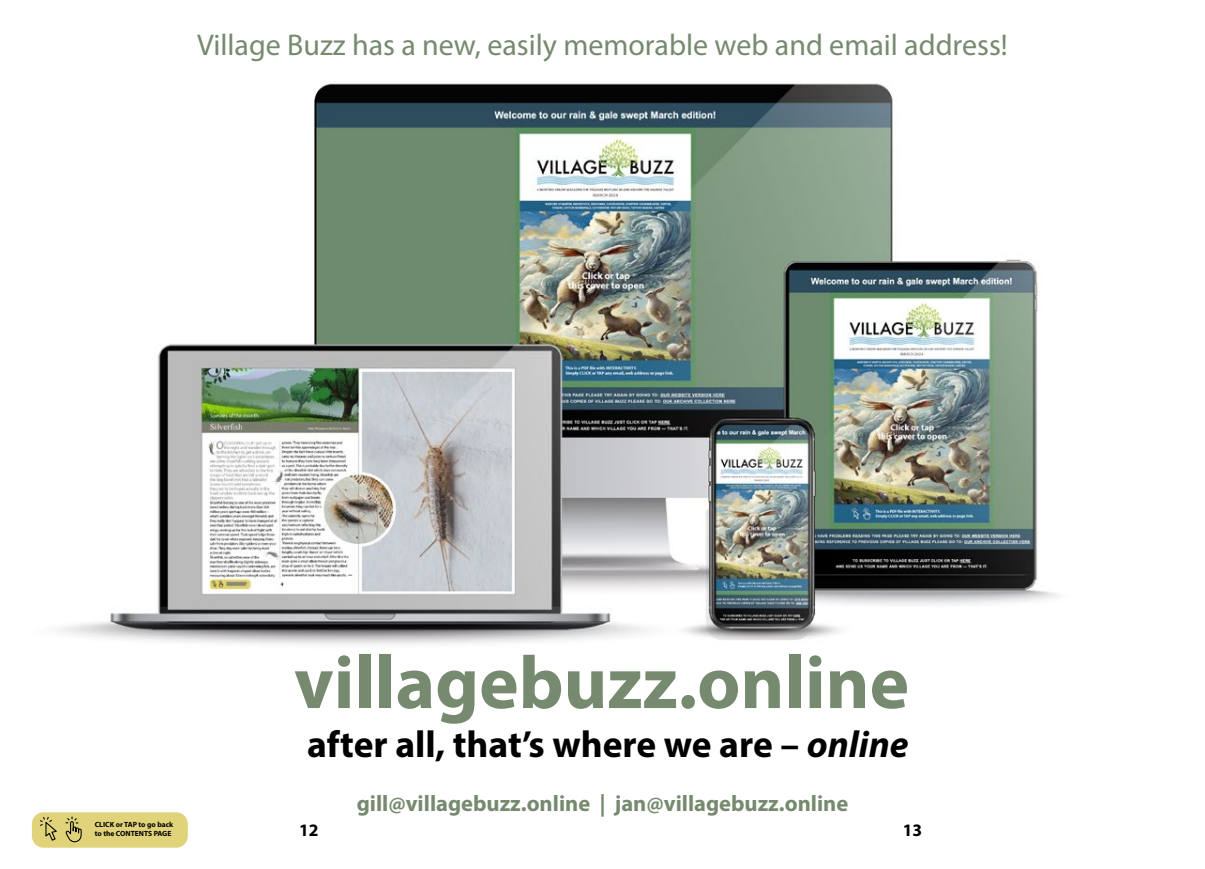
<style>
.page{position:relative;width:1205px;height:869px;background:#fff}
.page>*{position:absolute;margin:0;border:0;box-sizing:border-box;transform-origin:0 0}
.t1{font:700 75px "Myriad Pro";color:#768a6f}
.t2{font:700 37.5px "Myriad Pro";color:#000}
.t3{font:30px "Myriad Pro";color:#768a6f}
.t4{font:700 22.5px "Myriad Pro";color:#768a6f}
.t5{font:700 17.5px "Myriad Pro";color:#000}
.t6{font:700 7.5px/8.8px "Myriad Pro";color:#000}
.s1{font-style:italic}
</style>
<div class="page">
<img style="left:60px;top:83px;width:997px;height:562px">
<div style="left:32px;top:811px;width:156px;height:36px;background:#e1d37a;border-radius:12px"></div>
<svg style="left:40px;top:816px;width:42px;height:27px"></svg>
<p class="t3" style="left:197px;top:27px;width:812px">Village Buzz has a new, easily memorable web and email address!</p>
<p class="t6" style="left:95px;top:819px;width:80px">CLICK or TAP to go back to the CONTENTS PAGE</p>
<h1 class="t1" style="left:294px;top:633px;width:617px">villagebuzz.online</h1>
<p class="t2" style="left:307px;top:719px;width:603px">after all, that’s where we are – <span class="s1">online</span></p>
<p class="t4" style="left:357px;top:788px;width:493px">gill@villagebuzz.online | jan@villagebuzz.online</p>
<p class="t5" style="left:299px;top:818px;width:21px">12</p>
<p class="t5" style="left:903px;top:818px;width:21px">13</p>
</div>
